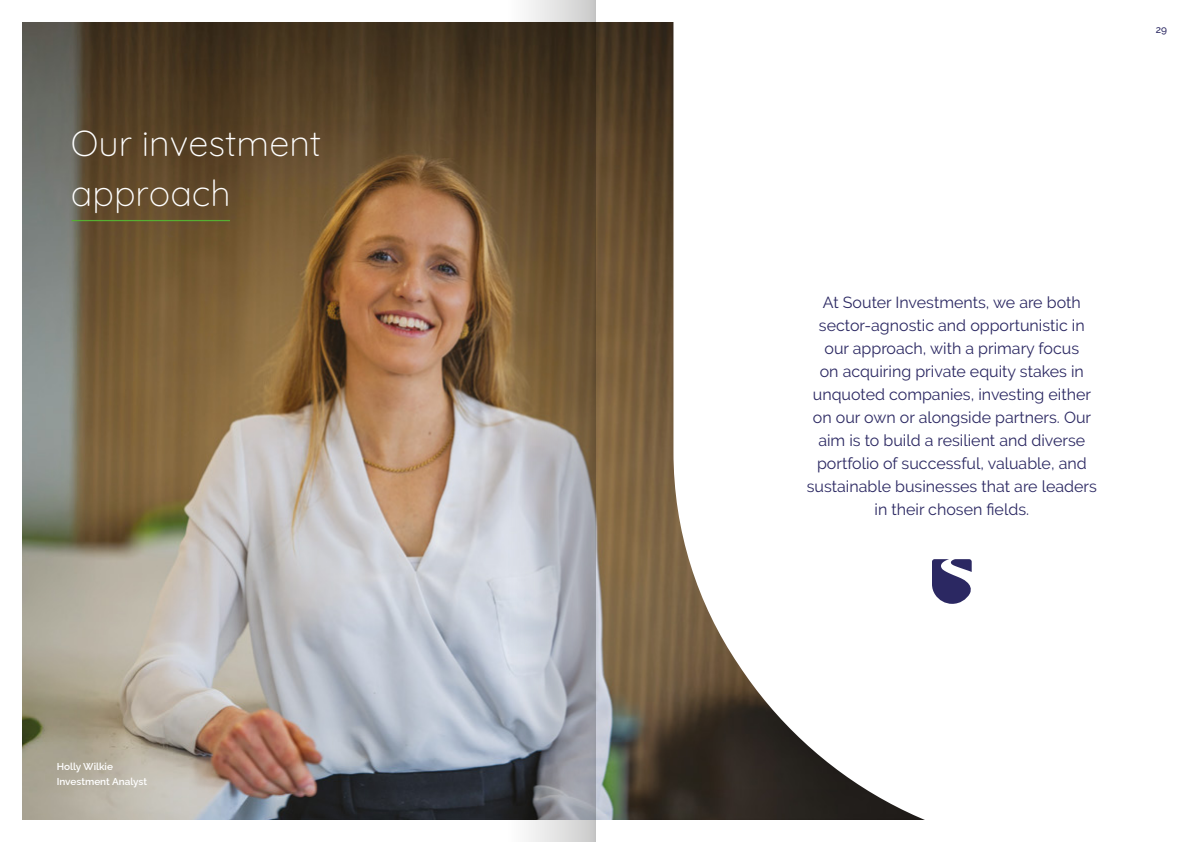
<style>
.page{position:relative;width:1191px;height:842px;background:#fff}
.page>*{position:absolute;margin:0;border:0;box-sizing:border-box;transform-origin:0 0}
.t1{font:300 36px/50px "Quicksand";color:#fff}
.t2{font:16px/23px "Raleway";color:#2b2862;text-align:center}
.t3{font:600 10px/15px "Raleway";color:#fff}
.t4{font:500 10px "Raleway";color:#2b2862}
</style>
<div class="page">
<img style="left:23px;top:23px;width:650px;height:796px">
<svg style="left:673px;top:22px;width:252px;height:798px"></svg>
<div style="left:821px;top:0;width:364px;height:330px;background:#fff"></div>
<hr style="left:72px;top:220px;width:158px;height:1px;background:#56af31">
<svg style="left:932px;top:559px;width:40px;height:45px"></svg>
<svg style="left:507px;top:0;width:88px;height:842px;background:#897f75"></svg>
<h1 class="t1" style="left:71px;top:115px;width:252px">Our investment approach</h1>
<p class="t3" style="left:57px;top:758px;width:92px">Holly Wilkie<br>Investment Analyst</p>
<p class="t4" style="left:1155px;top:24px;width:13px">29</p>
<p class="t2" style="left:806px;top:290px;width:292px">At Souter Investments, we are both sector-agnostic and opportunistic in our approach, with a primary focus<br>on acquiring private equity stakes in unquoted companies, investing either on our own or alongside partners. Our aim is to build a resilient and diverse portfolio of successful, valuable, and sustainable businesses that are leaders in their chosen fields.</p>
</div>
